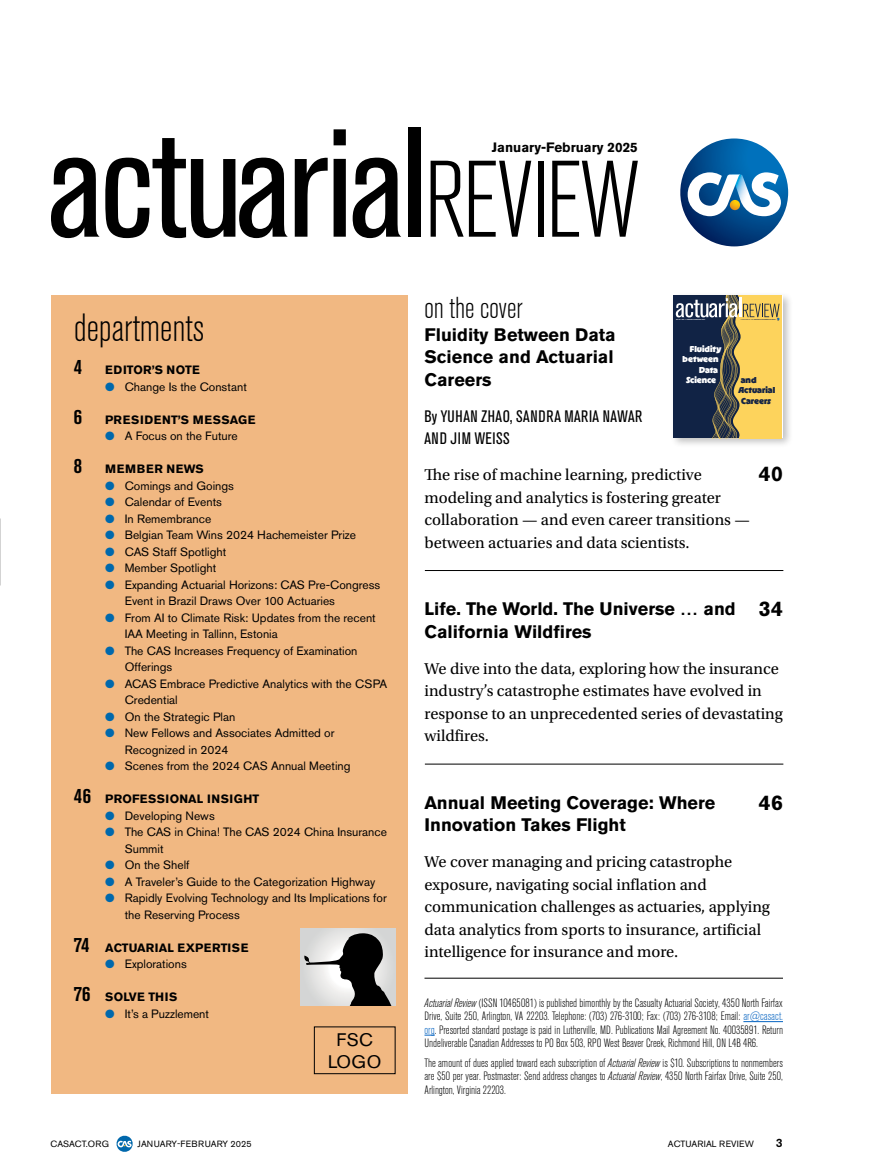
<style>
.page{position:relative;width:891px;height:1175px;background:#fff}
.page>*{position:absolute;margin:0;border:0;box-sizing:border-box;transform-origin:0 0}
.TOC-dept_head{font:300 condensed 39px "Akzidenz Grotesk Pro";color:#000}
.TOC-on_cov{font:300 condensed 30px "Akzidenz Grotesk Pro";color:#000}
.TOC-feat__pg{font:700 21px "Akzidenz Grotesk Pro";color:#000}
.TOC-feat_head{font:700 18px/22.5px "Akzidenz Grotesk Pro";color:#000}
.t1{font:18px/21.6px "Akzidenz Grotesk Pro";letter-spacing:.02em;color:#000;text-align:center}
.TOC-feat_text{font:16.5px/22.5px "Utopia Std";color:#000}
.TOC-feat_author{font:condensed 16.5px/22.5px "Akzidenz Grotesk Pro";letter-spacing:.03em;color:#000}
.t2{font:700 13.5px "Akzidenz Grotesk Pro";color:#000}
.t3{font:12px/16.5px "Akzidenz Grotesk Pro";color:#000}
.TOC-boiler{font:300 condensed 12px/13.5px "Akzidenz Grotesk Pro";color:#000;text-align:justify}
.TOC-dept__name{font:700 12px "Akzidenz Grotesk Pro";letter-spacing:.01em;color:#000}
.TOC-dept__name-2{font:700 12px "Akzidenz Grotesk Pro";letter-spacing:.05em;color:#000}
.TOC-dept__name-3{font:700 12px "Akzidenz Grotesk Pro";letter-spacing:.03em;color:#000}
.t4{font:500 12px "Akzidenz Grotesk Pro";color:#000}
.t5{font:9px "Akzidenz Grotesk Pro";letter-spacing:.01em;color:#000}
.t6{font:9px "Akzidenz Grotesk Pro";letter-spacing:-.01em;color:#000}
.t7{font:900 8.55px "RL Aqva";color:#fff}
.t8{font:900 8.55px "RL Aqva";color:#132345}
.s1{font-stretch:condensed;font-size:21px}
.s2{color:#0068ac}
.s3{font-style:italic}
.s4{color:#0563c1}
</style>
<div class="page">
<div style="left:51px;top:295px;width:357px;height:799px;background:#f1b882"></div>
<svg style="left:51px;top:138px;width:237px;height:100px"></svg>
<svg style="left:295px;top:157px;width:33px;height:80px"></svg>
<svg style="left:334px;top:129px;width:12px;height:108px"></svg>
<svg style="left:353px;top:158px;width:48px;height:80px"></svg>
<div style="left:408px;top:127px;width:13px;height:110px;background:#000"></div>
<svg style="left:431px;top:161px;width:100px;height:76px"></svg>
<div style="left:538px;top:161px;width:6px;height:76px;background:#000"></div>
<svg style="left:552px;top:161px;width:86px;height:76px"></svg>
<svg style="left:680px;top:138px;width:108px;height:108px"></svg>
<hr style="left:743px;top:1021px;width:40px;height:1px;background:#0563c1">
<hr style="left:424px;top:977px;width:359px;height:1px;background:#000">
<div style="left:314px;top:1026px;width:82px;height:48px;border:1px solid #000"></div>
<hr style="left:425px;top:570px;width:358px;height:1px;background:#000">
<hr style="left:425px;top:763px;width:358px;height:1px;background:#000">
<div style="left:670px;top:291px;width:123px;height:158px;background:#000;opacity:.25"></div>
<svg style="left:676px;top:295px;width:106px;height:143px;background:#847a55"></svg>
<img style="left:0;top:0;width:1px;height:548px">
<div style="left:301px;top:928px;width:95px;height:77px;background:linear-gradient(to right,#dbdbdb,#dbdbdb)"></div>
<svg style="left:304px;top:933px;width:88px;height:72px;background:#898a89"></svg>
<svg style="left:117px;top:1135px;width:16px;height:16px"></svg>
<p class="t2" style="left:492px;top:139px;width:147px">January-February 2025</p>
<p class="TOC-dept_head" style="left:74px;top:302px;width:132px">departments</p>
<p class="TOC-dept__name" style="left:74px;top:362px;width:127px"><span class="s1">4</span> EDITOR’S NOTE</p>
<p class="t3" style="left:105px;top:378px;width:143px"><span class="s2">●</span> Change Is the Constant</p>
<p class="TOC-dept__name-2" style="left:74px;top:411px;width:183px"><span class="s1">6</span> PRESIDENT’S MESSAGE</p>
<p class="t3" style="left:105px;top:427px;width:134px"><span class="s2">●</span> A Focus on the Future</p>
<p class="TOC-dept__name-2" style="left:74px;top:461px;width:132px"><span class="s1">8</span> MEMBER NEWS</p>
<p class="t3" style="left:105px;top:477px;width:130px"><span class="s2">●</span> Comings and Goings</p>
<p class="t3" style="left:105px;top:493px;width:118px"><span class="s2">●</span> Calendar of Events</p>
<p class="t3" style="left:105px;top:510px;width:108px"><span class="s2">●</span> In Remembrance</p>
<p class="t3" style="left:105px;top:526px;width:252px"><span class="s2">●</span> Belgian Team Wins 2024 Hachemeister Prize</p>
<p class="t3" style="left:105px;top:543px;width:122px"><span class="s2">●</span> CAS Staff Spotlight</p>
<p class="t3" style="left:105px;top:559px;width:112px"><span class="s2">●</span> Member Spotlight</p>
<p class="t3" style="left:125px;top:576px;width:257px;text-indent:-20px"><span class="s2">●</span> Expanding Actuarial Horizons: CAS Pre-Congress<br>Event in Brazil Draws Over 100 Actuaries</p>
<p class="t3" style="left:125px;top:609px;width:252px;text-indent:-20px"><span class="s2">●</span> From AI to Climate Risk: Updates from the recent<br>IAA Meeting in Tallinn, Estonia</p>
<p class="t3" style="left:125px;top:642px;width:234px;text-indent:-20px"><span class="s2">●</span> The CAS Increases Frequency of Examination<br>Offerings</p>
<p class="t3" style="left:125px;top:675px;width:264px;text-indent:-20px"><span class="s2">●</span> ACAS Embrace Predictive Analytics with the CSPA<br>Credential</p>
<p class="t3" style="left:105px;top:708px;width:132px"><span class="s2">●</span> On the Strategic Plan</p>
<p class="t3" style="left:125px;top:724px;width:211px;text-indent:-20px"><span class="s2">●</span> New Fellows and Associates Admitted or<br>Recognized in 2024</p>
<p class="t3" style="left:105px;top:757px;width:247px"><span class="s2">●</span> Scenes from the 2024 CAS Annual Meeting</p>
<p class="TOC-dept__name-3" style="left:74px;top:791px;width:187px"><span class="s1">46</span> PROFESSIONAL INSIGHT</p>
<p class="t3" style="left:105px;top:807px;width:111px"><span class="s2">●</span> Developing News</p>
<p class="t3" style="left:125px;top:823px;width:264px;text-indent:-20px"><span class="s2">●</span> The CAS in China! The CAS 2024 China Insurance<br>Summit</p>
<p class="t3" style="left:105px;top:856px;width:86px"><span class="s2">●</span> On the Shelf</p>
<p class="t3" style="left:105px;top:873px;width:271px"><span class="s2">●</span> A Traveler’s Guide to the Categorization Highway</p>
<p class="t3" style="left:125px;top:889px;width:263px;text-indent:-20px"><span class="s2">●</span> Rapidly Evolving Technology and Its Implications for the Reserving Process</p>
<p class="TOC-dept__name" style="left:74px;top:939px;width:176px"><span class="s1">74</span> ACTUARIAL EXPERTISE</p>
<p class="t3" style="left:105px;top:955px;width:83px"><span class="s2">●</span> Explorations</p>
<p class="TOC-dept__name" style="left:74px;top:989px;width:105px"><span class="s1">76</span> SOLVE THIS</p>
<p class="t3" style="left:105px;top:1005px;width:105px"><span class="s2">●</span> It’s a Puzzlement</p>
<p class="t1" style="left:328px;top:1029px;width:55px">FSC<br>LOGO</p>
<p class="TOC-on_cov" style="left:424px;top:288px;width:100px">on the cover</p>
<p class="TOC-feat_head" style="left:424px;top:323px;width:193px;text-align:justify">Fluidity Between Data Science and Actuarial Careers</p>
<p class="TOC-feat_author" style="left:425px;top:404px;width:219px">By YUHAN ZHAO, SANDRA MARIA NAWAR<br>AND JIM WEISS</p>
<p class="TOC-feat_text" style="left:424px;top:464px;width:327px">The rise of machine learning, predictive modeling and analytics is fostering greater collaboration — and even career transitions — between actuaries and data scientists.</p>
<p class="t7" style="left:690px;top:344px;width:33px">Fluidity</p>
<p class="t7" style="left:683px;top:354px;width:37px">between</p>
<p class="t7" style="left:699px;top:364px;width:20px">Data</p>
<p class="t7" style="left:686px;top:374px;width:32px">Science</p>
<p class="t8" style="left:741px;top:374px;width:17px">and</p>
<p class="t8" style="left:738px;top:385px;width:38px">Actuarial</p>
<p class="t8" style="left:741px;top:395px;width:31px">Careers</p>
<p class="TOC-feat__pg" style="left:759px;top:460px;width:26px">40</p>
<p class="TOC-feat__pg" style="left:759px;top:594px;width:26px">34</p>
<p class="TOC-feat_head" style="left:424px;top:597px;width:313px">Life. The World. The Universe … and<br>California Wildfires</p>
<p class="TOC-feat_text" style="left:424px;top:657px;width:360px">We dive into the data, exploring how the insurance industry’s catastrophe estimates have evolved in response to an unprecedented series of devastating wildfires.</p>
<p class="TOC-feat_head" style="left:424px;top:791px;width:292px">Annual Meeting Coverage: Where<br>Innovation Takes Flight</p>
<p class="TOC-feat_text" style="left:424px;top:851px;width:347px">We cover managing and pricing catastrophe exposure, navigating social inflation and communication challenges as actuaries, applying data analytics from sports to insurance, artificial intelligence for insurance and more.</p>
<p class="TOC-feat__pg" style="left:759px;top:789px;width:26px">46</p>
<p class="TOC-boiler" style="left:424px;top:995px;width:360px"><span class="s3">Actuarial Review</span> (ISSN 10465081) is published bimonthly by the Casualty Actuarial Society, 4350 North Fairfax Drive, Suite 250, Arlington, VA 22203. Telephone: (703) 276-3100; Fax: (703) 276-3108; Email: <span class="s4">ar@casact. org</span>. Presorted standard postage is paid in Lutherville, MD. Publications Mail Agreement No. 40035891. Return Undeliverable Canadian Addresses to PO Box 503, RPO West Beaver Creek, Richmond Hill, ON L4B 4R6.</p>
<p class="TOC-boiler" style="left:424px;top:1055px;width:360px">The amount of dues applied toward each subscription of <span class="s3">Actuarial Review</span> is $10. Subscriptions to nonmembers are $50 per year. Postmaster: Send address changes to <span class="s3">Actuarial Review</span>, 4350 North Fairfax Drive, Suite 250, Arlington, Virginia 22203.</p>
<p class="t6" style="left:51px;top:1138px;width:60px">CASACT.ORG</p>
<p class="t5" style="left:138px;top:1138px;width:116px">JANUARY-FEBRUARY 2025</p>
<p class="t5" style="left:668px;top:1138px;width:87px">ACTUARIAL REVIEW</p>
<p class="t4" style="left:776px;top:1135px;width:8px">3</p>
</div>
